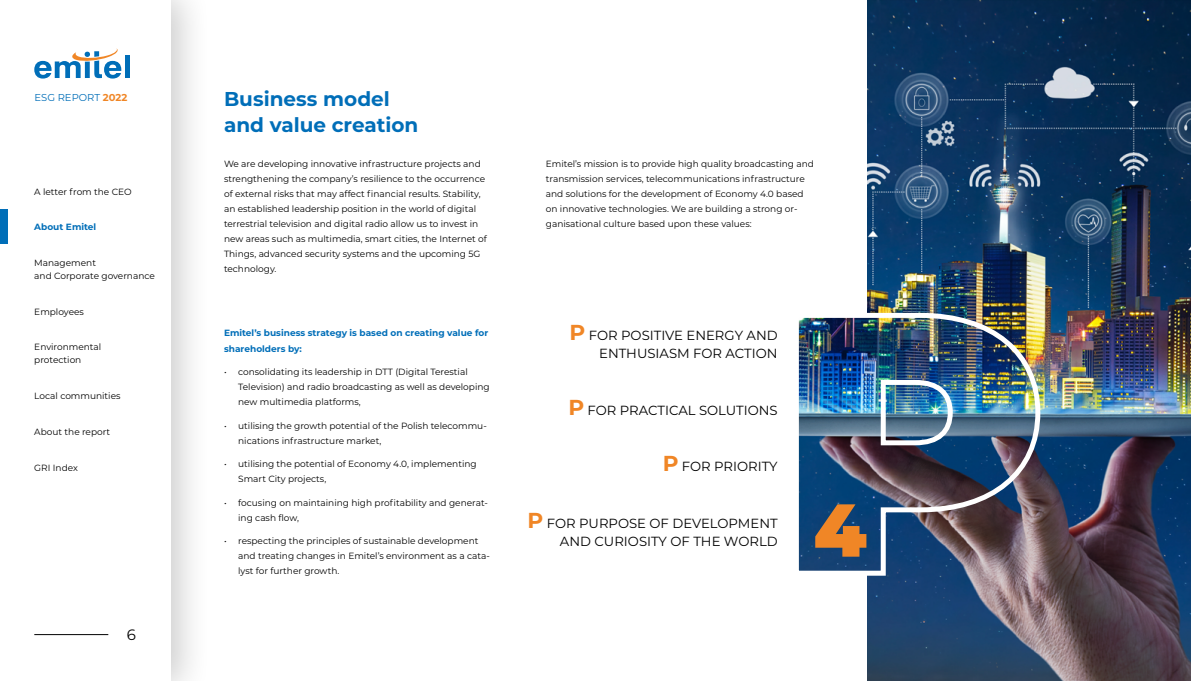
<style>
.page{position:relative;width:1191px;height:681px;background:#fff}
.page>*{position:absolute;margin:0;border:0;box-sizing:border-box;transform-origin:0 0}
.t1{font:700 20px/25px "Montserrat";color:#006eb8}
.t2{font:15px "Montserrat";color:#000}
.t3{font:13.2px/18px "Montserrat";color:#000;text-align:right}
.t4{font:10px "Montserrat";color:#006eb8}
.t5{font:9px/15px "Montserrat";color:#000}
.t6{font:700 9px/15px "Montserrat";color:#006eb8}
.s1{font-weight:700;color:#f08626}
.s2{font-weight:700;font-size:21.6px;color:#f08626}
</style>
<div class="page">
<img style="left:867px;top:0;width:324px;height:680px">
<img style="left:798px;top:310px;width:244px;height:268px">
<svg style="left:815px;top:504px;width:51px;height:52px"></svg>
<div style="left:0;top:0;width:212px;height:680px;background:#000;opacity:.2"></div>
<div style="left:0;top:0;width:170px;height:680px;background:#fff"></div>
<div style="left:125px;top:56px;width:5px;height:22px;background:#006eb8"></div>
<svg style="left:34px;top:48px;width:87px;height:30px"></svg>
<div style="left:0;top:209px;width:8px;height:34px;background:#006eb8"></div>
<hr style="left:34px;top:634px;width:74px;height:1px;background:#000">
<p class="t4" style="left:35px;top:91px;width:94px">ESG REPORT <span class="s1">2022</span></p>
<p class="t5" style="left:34px;top:183px;width:99px">A letter from the CEO</p>
<p class="t6" style="left:34px;top:219px;width:63px">About Emitel</p>
<p class="t5" style="left:34px;top:256px;width:122px;line-height:13px">Management<br>and Corporate governance</p>
<p class="t5" style="left:34px;top:303px;width:51px">Employees</p>
<p class="t5" style="left:34px;top:340px;width:69px;line-height:13px">Environmental protection</p>
<p class="t5" style="left:34px;top:388px;width:88px">Local communities</p>
<p class="t5" style="left:34px;top:423px;width:77px">About the report</p>
<p class="t5" style="left:34px;top:459px;width:45px">GRI Index</p>
<h2 class="t2" style="left:127px;top:623px;width:11px">6</h2>
<h1 class="t1" style="left:224px;top:86px;width:196px">Business model and value creation</h1>
<p class="t5" style="left:224px;top:156px;width:264px">We are developing innovative infrastructure projects and strengthening the company’s resilience to the occurrence of external risks that may affect financial results. Stability, an established leadership position in the world of digital terrestrial television and digital radio allow us to invest in new areas such as multimedia, smart cities, the Internet of Things, advanced security systems and the upcoming 5G technology.</p>
<p class="t5" style="left:546px;top:156px;width:270px">Emitel’s mission is to provide high quality broadcasting and transmission services, telecommunications infrastructure and solutions for the development of Economy 4.0 based on innovative technologies. We are building a strong or&shy;ganisational culture based upon these values:</p>
<p class="t6" style="left:224px;top:325px;width:266px">Emitel’s business strategy is based on creating value for shareholders by:</p>
<p class="t5" style="left:238px;top:364px;width:253px;text-indent:-14px">• consolidating its leadership in DTT (Digital Terestial<br>Television) and radio broadcasting as well as developing new multimedia platforms,</p>
<p class="t5" style="left:238px;top:417px;width:250px;text-indent:-14px">• utilising the growth potential of the Polish telecommu&shy;nications infrastructure market,</p>
<p class="t5" style="left:238px;top:456px;width:240px;text-indent:-14px">• utilising the potential of Economy 4.0, implementing<br>Smart City projects,</p>
<p class="t5" style="left:238px;top:494px;width:251px;text-indent:-14px">• focusing on maintaining high profitability and generat&shy;ing cash flow,</p>
<p class="t5" style="left:238px;top:533px;width:253px;text-indent:-14px">• respecting the principles of sustainable development and treating changes in Emitel’s environment as a cata&shy;lyst for further growth.</p>
<h3 class="t3" style="left:569px;top:326px;width:210px"><span class="s2">P</span> FOR POSITIVE ENERGY AND<br>ENTHUSIASM FOR ACTION</h3>
<h3 class="t3" style="left:568px;top:400px;width:211px"><span class="s2">P</span> FOR PRACTICAL SOLUTIONS</h3>
<h3 class="t3" style="left:662px;top:457px;width:116px"><span class="s2">P</span> FOR PRIORITY</h3>
<h3 class="t3" style="left:527px;top:513px;width:252px"><span class="s2">P</span> FOR PURPOSE OF DEVELOPMENT<br>AND CURIOSITY OF THE WORLD</h3>
</div>
